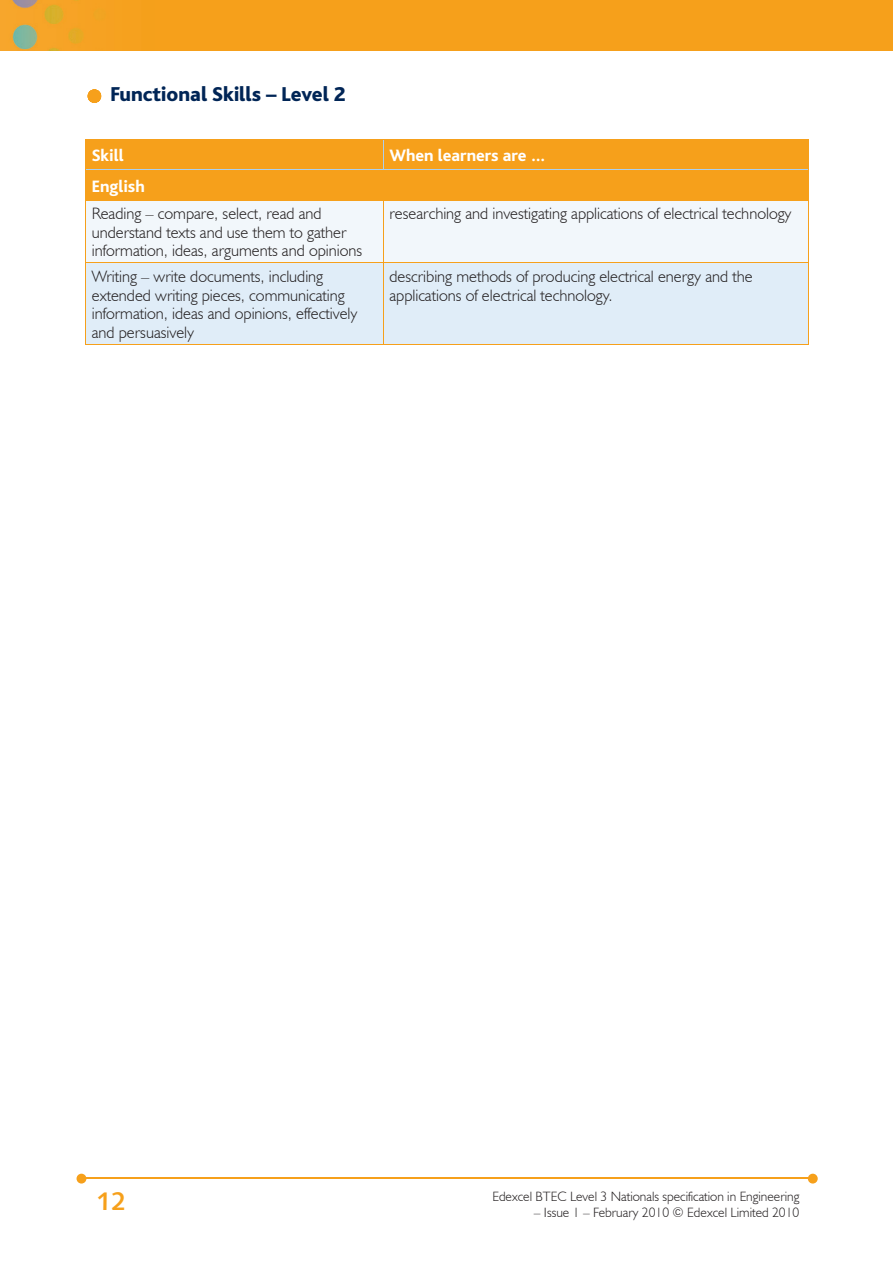
<style>
.page{position:relative;width:893px;height:1263px;background:#fff}
.page>*{position:absolute;margin:0;border:0;box-sizing:border-box;transform-origin:0 0}
.t1{font:25.5px "Humanist 531 BT Bold A";color:#f6a01b}
.t2{font:800 21px "Bliss";color:#002556}
.t3{font:800 17.25px "Bliss";color:#fff}
.t4{font:300 16.5px/18.8px "Humanist 521 BT";color:#231f20}
.t5{font:300 13.5px "Humanist 521 BT";color:#231f20}
</style>
<div class="page">
<img style="left:0;top:0;width:893px;height:51px">
<hr style="left:82px;top:1178px;width:728px;height:1px;background:#f6a01b">
<svg style="left:808px;top:1174px;width:10px;height:9px"></svg>
<svg style="left:77px;top:1174px;width:9px;height:9px"></svg>
<svg style="left:88px;top:89px;width:13px;height:14px"></svg>
<div style="left:86px;top:140px;width:722px;height:60px;background:#f6a01b"></div>
<div style="left:86px;top:201px;width:722px;height:61px;background:#f2f7fb"></div>
<div style="left:86px;top:263px;width:722px;height:81px;background:#e0edf8"></div>
<hr style="left:383px;top:140px;width:1px;height:30px;background:#accfed">
<hr style="left:86px;top:170px;width:297px;height:1px;background:#accfed">
<hr style="left:383px;top:170px;width:425px;height:1px;background:#accfed">
<hr style="left:85px;top:140px;width:1px;height:30px;background:#f6a01b">
<hr style="left:808px;top:140px;width:1px;height:30px;background:#f6a01b">
<hr style="left:85px;top:139px;width:298px;height:1px;background:#f6a01b">
<hr style="left:383px;top:139px;width:426px;height:1px;background:#f6a01b">
<hr style="left:383px;top:170px;width:1px;height:30px;background:#f6a01b">
<hr style="left:85px;top:170px;width:1px;height:30px;background:#f6a01b">
<hr style="left:808px;top:170px;width:1px;height:30px;background:#f6a01b">
<hr style="left:85px;top:200px;width:1px;height:62px;background:#f6a01b">
<hr style="left:85px;top:200px;width:298px;height:1px;background:#f6a01b">
<hr style="left:383px;top:200px;width:1px;height:62px;background:#f6a01b">
<hr style="left:808px;top:200px;width:1px;height:62px;background:#f6a01b">
<hr style="left:383px;top:200px;width:426px;height:1px;background:#f6a01b">
<hr style="left:85px;top:344px;width:298px;height:1px;background:#f6a01b">
<hr style="left:85px;top:263px;width:1px;height:81px;background:#f6a01b">
<hr style="left:85px;top:262px;width:298px;height:1px;background:#f6a01b">
<hr style="left:383px;top:344px;width:426px;height:1px;background:#f6a01b">
<hr style="left:383px;top:263px;width:1px;height:81px;background:#f6a01b">
<hr style="left:808px;top:263px;width:1px;height:81px;background:#f6a01b">
<hr style="left:383px;top:262px;width:426px;height:1px;background:#f6a01b">
<p class="t2" style="left:111px;top:83px;width:237px">Functional Skills – Level 2</p>
<p class="t3" style="left:92px;top:147px;width:33px">Skill</p>
<p class="t3" style="left:389px;top:147px;width:158px">When learners are …</p>
<p class="t3" style="left:92px;top:177px;width:55px">English</p>
<p class="t4" style="left:92px;top:204px;width:272px">Reading – compare, select, read and understand texts and use them to gather information, ideas, arguments and opinions</p>
<p class="t4" style="left:389px;top:204px;width:404px">researching and investigating applications of electrical technology</p>
<p class="t4" style="left:92px;top:266px;width:267px">Writing – write documents, including extended writing pieces, communicating information, ideas and opinions, effectively and persuasively</p>
<p class="t4" style="left:389px;top:266px;width:365px">describing methods of producing electrical energy and the applications of electrical technology.</p>
<h1 class="t1" style="left:96px;top:1185px;width:31px">12</h1>
<p class="t5" style="left:492px;top:1188px;width:309px">Edexcel BTEC Level 3 Nationals specification in Engineering</p>
<p class="t5" style="left:534px;top:1204px;width:267px">– Issue 1 – February 2010 © Edexcel Limited 2010</p>
</div>
